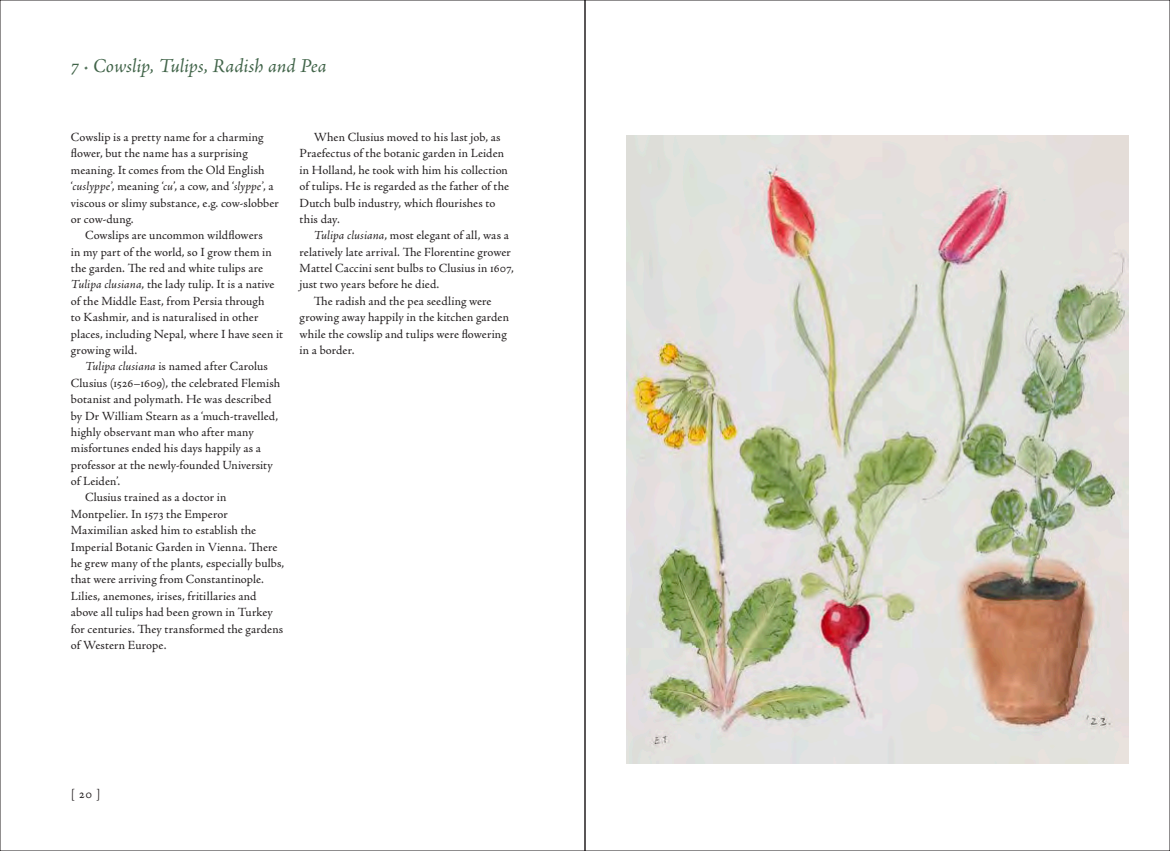
<style>
.page{position:relative;width:1170px;height:851px;background:#fff}
.page>*{position:absolute;margin:0;border:0;box-sizing:border-box;transform-origin:0 0}
.Cat_Title{font:italic 20px "Adobe Jenson Pro";letter-spacing:-.005em;color:#416449}
.t1{font:13px "Adobe Jenson Pro";color:#231f20}
.Cat_Text{font:12.5px/16.4px "Adobe Jenson Pro";letter-spacing:.01em;color:#231f20}
.Cat_Text_flush{font:12.5px/16.4px "Adobe Jenson Pro";letter-spacing:.005em;color:#231f20}
.s1{font-style:italic}
</style>
<div class="page">
<img style="left:626px;top:135px;width:502px;height:628px">
<p class="Cat_Title" style="left:71px;top:54px;width:257px">7 · Cowslip, Tulips, Radish and Pea</p>
<p class="Cat_Text_flush" style="left:71px;top:129px;width:209px">Cowslip is a pretty name for a charming flower, but the name has a surprising meaning. It comes from the Old English ‘<span class="s1">cuslyppe’</span>, meaning ‘<span class="s1">cu</span>’, a cow, and ‘<span class="s1">slyppe’</span>, a viscous or slimy substance, e.g. cow-slobber or cow-dung.</p>
<p class="Cat_Text" style="left:71px;top:227px;width:214px;text-indent:14px">Cowslips are uncommon wildflowers<br>in my part of the world, so I grow them in the garden. The red and white tulips are <span class="s1">Tulipa clusiana</span>, the lady tulip. It is a native of the Middle East, from Persia through<br>to Kashmir, and is naturalised in other places, including Nepal, where I have seen it growing wild.</p>
<p class="Cat_Text" style="left:71px;top:358px;width:211px;text-indent:14px"><span class="s1">Tulipa clusiana</span> is named after Carolus Clusius (1526–1609), the celebrated Flemish botanist and polymath. He was described by Dr William Stearn as a ‘much-travelled, highly observant man who after many misfortunes ended his days happily as a professor at the newly-founded University of Leiden’.</p>
<p class="Cat_Text" style="left:71px;top:489px;width:215px;text-indent:14px">Clusius trained as a doctor in Montpelier. In 1573 the Emperor Maximilian asked him to establish the Imperial Botanic Garden in Vienna. There he grew many of the plants, especially bulbs, that were arriving from Constantinople.<br>Lilies, anemones, irises, fritillaries and above all tulips had been grown in Turkey for centuries. They transformed the gardens of Western Europe.</p>
<p class="Cat_Text" style="left:299px;top:129px;width:211px;text-indent:14px">When Clusius moved to his last job, as Praefectus of the botanic garden in Leiden in Holland, he took with him his collection of tulips. He is regarded as the father of the Dutch bulb industry, which flourishes to this day.</p>
<p class="Cat_Text" style="left:299px;top:227px;width:216px;text-indent:14px"><span class="s1">Tulipa clusiana</span>, most elegant of all, was a relatively late arrival. The Florentine grower Mattel Caccini sent bulbs to Clusius in 1607, just two years before he died.</p>
<p class="Cat_Text" style="left:299px;top:293px;width:211px;text-indent:14px">The radish and the pea seedling were growing away happily in the kitchen garden while the cowslip and tulips were flowering in a border.</p>
<p class="t1" style="left:71px;top:786px;width:31px">[ 20 ]</p>
</div>
